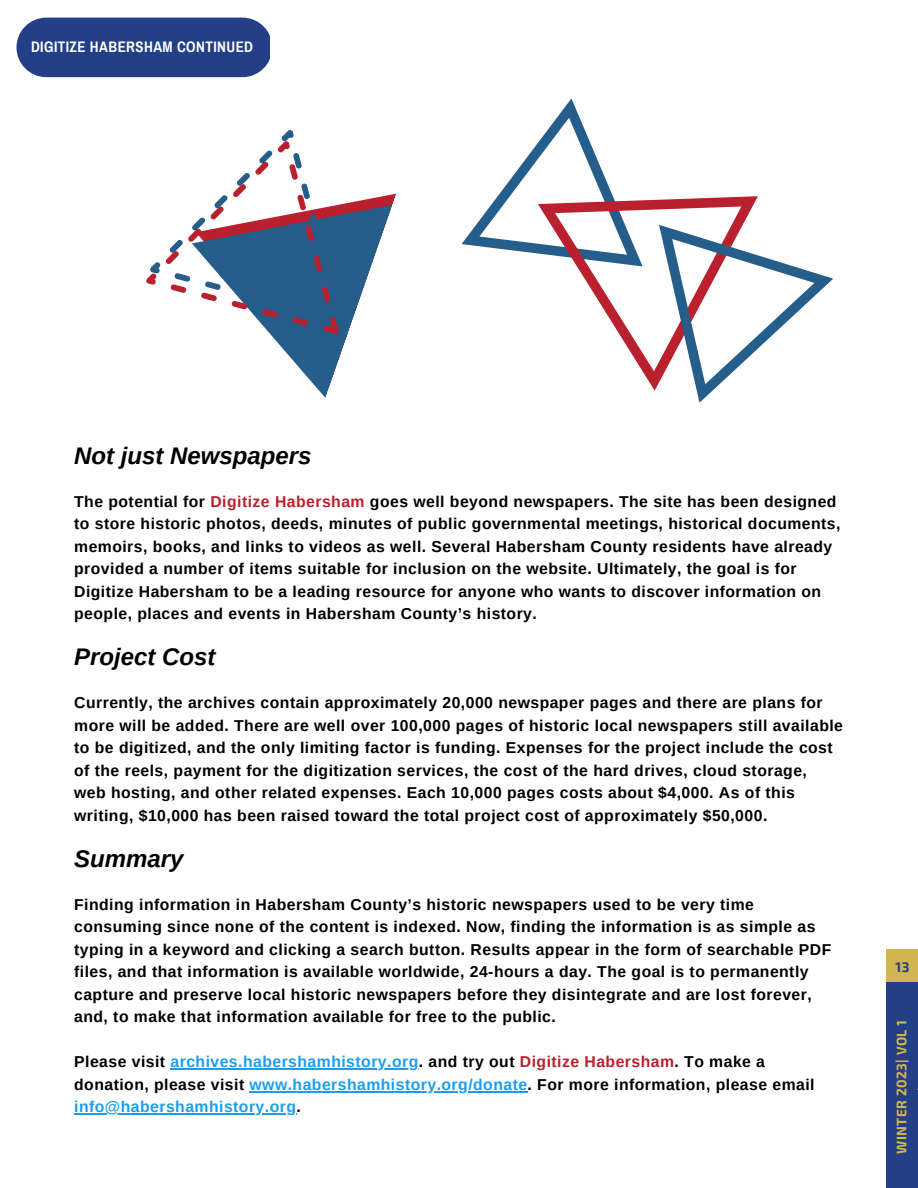
<style>
.page{position:relative;width:918px;height:1188px;background:#fff}
.page>*{position:absolute;margin:0;border:0;box-sizing:border-box;transform-origin:0 0}
.t1{font:italic 700 24px "Arimo";color:#000}
.t2{font:700 15.75px/22.5px "Arimo";letter-spacing:.03em;color:#000}
.t3{font:700 15.75px/22.5px "Arimo";letter-spacing:.03em;color:#1b9df0}
.t4{font:700 14.85px "Archivo Narrow";letter-spacing:.03em;color:#fff}
.t5{font:700 13.65px "Exo 2";letter-spacing:.03em;color:#d1b54e}
.t6{font:700 13.65px "Exo 2";color:#233f87}
.s1{color:#ba202e}
.s2{color:#000}
</style>
<div class="page">
<div style="left:886px;top:982px;width:32px;height:206px;background:#233f87"></div>
<div style="left:886px;top:950px;width:32px;height:32px;background:#d1b54e"></div>
<svg style="left:282px;top:194px;width:111px;height:204px"></svg>
<svg style="left:146px;top:130px;width:246px;height:218px"></svg>
<svg style="left:462px;top:98px;width:146px;height:156px"></svg>
<svg style="left:538px;top:183px;width:220px;height:208px"></svg>
<svg style="left:659px;top:209px;width:174px;height:194px"></svg>
<div style="left:16px;top:18px;width:254px;height:59px;background:#233f87"></div>
<hr style="left:171px;top:1068px;width:248px;height:2px;background:#1b9df0">
<hr style="left:250px;top:1091px;width:278px;height:1px;background:#1b9df0">
<hr style="left:74px;top:1113px;width:223px;height:2px;background:#1b9df0">
<p class="t4" style="left:31px;top:39px;width:224px">DIGITIZE HABERSHAM CONTINUED</p>
<h1 class="t1" style="left:74px;top:442px;width:239px">Not just Newspapers</h1>
<p class="t2" style="left:74px;top:490px;width:768px">The potential for <span class="s1">Digitize Habersham</span> goes well beyond newspapers. The site has been designed to store historic photos, deeds, minutes of public governmental meetings, historical documents, memoirs, books, and links to videos as well. Several Habersham County residents have already provided a number of items suitable for inclusion on the website. Ultimately, the goal is for Digitize Habersham to be a leading resource for anyone who wants to discover information on people, places and events in Habersham County’s history.</p>
<h1 class="t1" style="left:74px;top:644px;width:143px">Project Cost</h1>
<p class="t2" style="left:74px;top:692px;width:770px">Currently, the archives contain approximately 20,000 newspaper pages and there are plans for more will be added. There are well over 100,000 pages of historic local newspapers still available to be digitized, and the only limiting factor is funding. Expenses for the project include the cost of the reels, payment for the digitization services, the cost of the hard drives, cloud storage,<br>web hosting, and other related expenses. Each 10,000 pages costs about $4,000. As of this writing, $10,000 has been raised toward the total project cost of approximately $50,000.</p>
<h1 class="t1" style="left:74px;top:845px;width:111px">Summary</h1>
<p class="t2" style="left:74px;top:893px;width:759px">Finding information in Habersham County’s historic newspapers used to be very time consuming since none of the content is indexed. Now, finding the information is as simple as typing in a keyword and clicking a search button. Results appear in the form of searchable PDF files, and that information is available worldwide, 24-hours a day. The goal is to permanently capture and preserve local historic newspapers before they disintegrate and are lost forever, and, to make that information available for free to the public.</p>
<p class="t3" style="left:74px;top:1051px;width:742px"><span class="s2">Please visit</span> archives.habershamhistory.org<span class="s2">. and try out</span> <span class="s1">Digitize Habersham</span><span class="s2">. To make a donation, please visit</span> www.habershamhistory.org/donate<span class="s2">. For more information, please email </span>info@habershamhistory.org<span class="s2">.</span></p>
<p class="t6" style="left:896px;top:958px;width:15px">13</p>
<p class="t5" style="left:893px;top:1154px;width:135px;rotate:-90deg">WINTER 2023| VOL 1</p>
</div>
